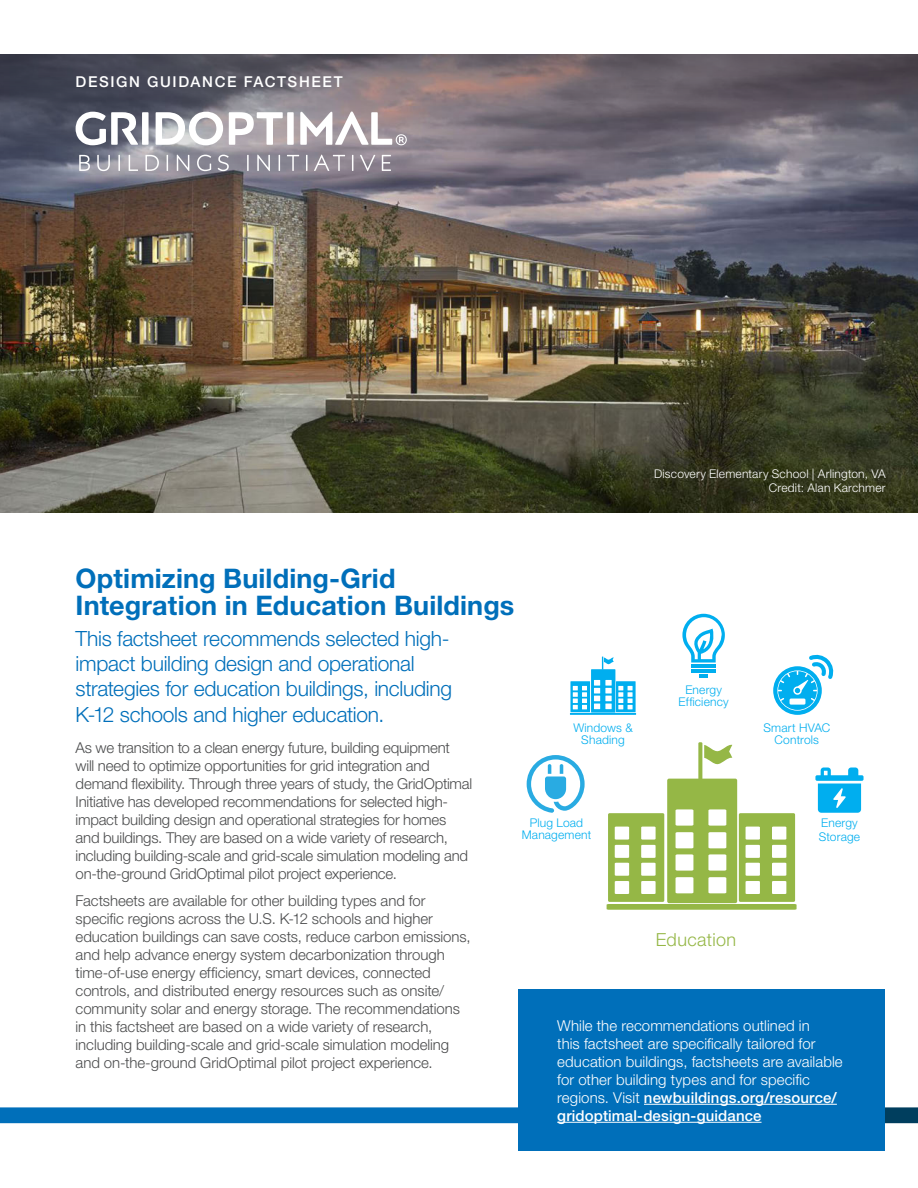
<style>
.page{position:relative;width:918px;height:1188px;background:#fff}
.page>*{position:absolute;margin:0;border:0;box-sizing:border-box;transform-origin:0 0}
.head_1{font:700 27px/27px "Helvetica Neue LT";letter-spacing:.005em;color:#006fba}
.intro_text{font:300 21px/25.2px "Helvetica Neue LT";letter-spacing:-.015em;color:#006fba}
.head_5{font:300 18px "Helvetica Neue LT";letter-spacing:.025em;color:#95b746}
.body{font:300 15px/18px "Helvetica Neue LT";letter-spacing:-.01em;color:#4b4c4d}
.body-2{font:300 15px/18px "Helvetica Neue LT";letter-spacing:.005em;color:#fff}
.head_6{font:500 15px "Helvetica Neue LT";letter-spacing:.105em;color:#fff}
.t1{font:300 12px/12px "Helvetica Neue LT";letter-spacing:.015em;color:#00aeef;text-align:center}
.caption_reverse{font:300 12px "Helvetica Neue LT";letter-spacing:.015em;color:#fff}
.s1{font-weight:500}
</style>
<div class="page">
<img style="left:0;top:185px;width:918px;height:328px">
<svg style="left:0;top:54px;width:918px;height:131px;background:#6d6771"></svg>
<svg style="left:0;top:1107px;width:918px;height:16px;background:#066fb6"></svg>
<svg style="left:815px;top:768px;width:49px;height:45px"></svg>
<svg style="left:527px;top:755px;width:58px;height:58px"></svg>
<svg style="left:698px;top:742px;width:4px;height:38px"></svg>
<svg style="left:704px;top:744px;width:28px;height:21px"></svg>
<svg style="left:607px;top:779px;width:190px;height:131px"></svg>
<hr style="left:691px;top:664px;width:25px;height:4px;background:#00aeef">
<hr style="left:691px;top:669px;width:25px;height:3px;background:#00aeef">
<svg style="left:699px;top:674px;width:9px;height:3px"></svg>
<svg style="left:682px;top:614px;width:43px;height:49px"></svg>
<svg style="left:773px;top:654px;width:61px;height:61px"></svg>
<svg style="left:570px;top:657px;width:66px;height:58px"></svg>
<svg style="left:79px;top:155px;width:312px;height:16px;background:#a39fa9"></svg>
<svg style="left:76px;top:111px;width:331px;height:34px"></svg>
<div style="left:518px;top:990px;width:367px;height:161px;background:#006fba"></div>
<hr style="left:644px;top:1104px;width:193px;height:1px;background:#fff">
<hr style="left:557px;top:1122px;width:205px;height:1px;background:#fff">
<p class="head_6" style="left:76px;top:73px;width:269px">DESIGN GUIDANCE FACTSHEET</p>
<p class="caption_reverse" style="left:654px;top:466px;width:233px">Discovery Elementary School | Arlington, VA</p>
<p class="caption_reverse" style="left:769px;top:481px;width:118px">Credit: Alan Karchmer</p>
<p class="head_1" style="left:76px;top:564px;width:440px">Optimizing Building-Grid<br>Integration in Education Buildings</p>
<p class="intro_text" style="left:76px;top:626px;width:378px">This factsheet recommends selected high&shy;impact building design and operational strategies for education buildings, including K-12 schools and higher education.</p>
<p class="body" style="left:76px;top:739px;width:398px">As we transition to a clean energy future, building equipment will need to optimize opportunities for grid integration and demand flexibility. Through three years of study, the GridOptimal Initiative has developed recommendations for selected high&shy;impact building design and operational strategies for homes and buildings. They are based on a wide variety of research, including building-scale and grid-scale simulation modeling and on-the-ground GridOptimal pilot project experience.</p>
<p class="body" style="left:76px;top:891px;width:397px">Factsheets are available for other building types and for specific regions across the U.S. K-12 schools and higher education buildings can save costs, reduce carbon emissions, and help advance energy system decarbonization through time-of-use energy efficiency, smart devices, connected controls, and distributed energy resources such as onsite/ community solar and energy storage. The recommendations in this factsheet are based on a wide variety of research, including building-scale and grid-scale simulation modeling and on-the-ground GridOptimal pilot project experience.</p>
<p class="t1" style="left:679px;top:683px;width:52px">Energy<br>Efficiency</p>
<p class="t1" style="left:573px;top:721px;width:61px">Windows &amp;<br>Shading</p>
<p class="t1" style="left:763px;top:721px;width:68px">Smart HVAC<br>Controls</p>
<p class="t1" style="left:522px;top:817px;width:71px">Plug Load<br>Management</p>
<p class="t1" style="left:819px;top:815px;width:43px;line-height:14.4px;text-align:left">Energy<br>Storage</p>
<p class="head_5" style="left:656px;top:929px;width:82px">Education</p>
<p class="body-2" style="left:557px;top:1016px;width:287px">While the recommendations outlined in<br>this factsheet are specifically tailored for education buildings, factsheets are available for other building types and for specific regions. Visit <span class="s1">newbuildings.org/resource/ gridoptimal-design-guidance</span></p>
</div>
